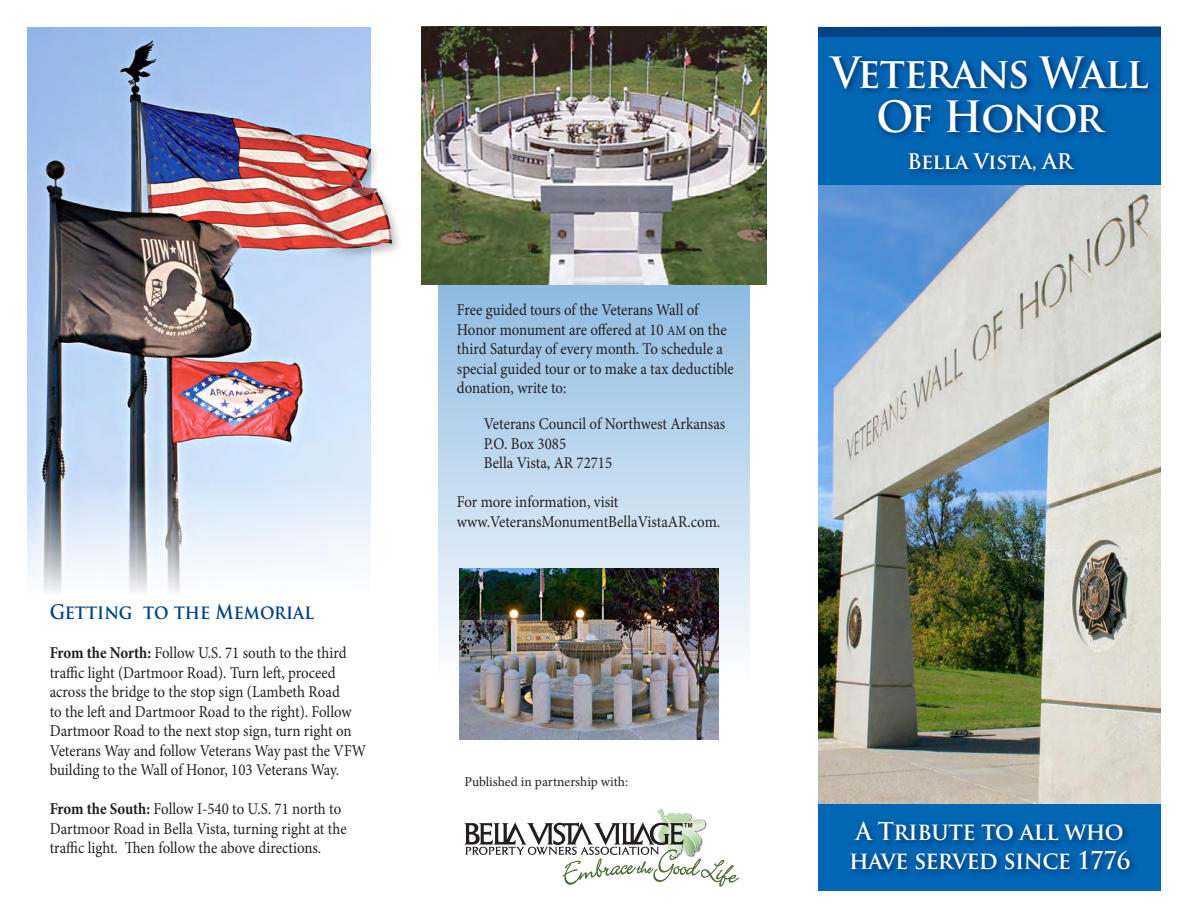
<style>
.page{position:relative;width:1188px;height:918px;background:#fff}
.page>*{position:absolute;margin:0;border:0;box-sizing:border-box;transform-origin:0 0}
.t1{font:700 42px/43.7px "Trajan Pro";letter-spacing:-.03em;color:#fff;text-align:center;scale:.95 1}
.t2{font:700 24px/28.8px "Trajan Pro";letter-spacing:-.02em;color:#fff;scale:.95 1}
.t3{font:700 21px "Trajan Pro";letter-spacing:-.02em;color:#fff}
.t4{font:700 19.5px "Trajan Pro";color:#014185;scale:.9 1}
.t5{font:16.5px/19.5px "Minion Pro";color:#231f20;scale:.9 1}
.t6{font:13.5px "Minion Pro";color:#231f20}
.s1{font-weight:700}
.s2{font-size:13.5px}
</style>
<div class="page">
<div style="left:438px;top:248px;width:312px;height:434px;background:linear-gradient(to bottom,#85b7e1,#f8f8f8)"></div>
<svg style="left:464px;top:809px;width:275px;height:78px"></svg>
<img style="left:27px;top:27px;width:343px;height:565px">
<div style="left:317px;top:136px;width:85px;height:124px;background:#231f20;opacity:.3"></div>
<img style="left:319px;top:138px;width:73px;height:110px">
<img style="left:422px;top:27px;width:344px;height:258px">
<div style="left:819px;top:27px;width:342px;height:864px;background:#0166b3"></div>
<div style="left:819px;top:27px;width:342px;height:10px;background:#014185"></div>
<svg style="left:832px;top:56px;width:320px;height:118px"></svg>
<img style="left:819px;top:186px;width:342px;height:618px">
<svg style="left:851px;top:822px;width:284px;height:52px;fill:#005ca6"></svg>
<img style="left:459px;top:568px;width:259px;height:171px">
<p class="t4" style="left:50px;top:600px;width:295px">Getting to the Memorial</p>
<p class="t5" style="left:50px;top:643px;width:353px"><span class="s1">From the North:</span> Follow U.S. 71 south to the third traffic light (Dartmoor Road). Turn left, proceed across the bridge to the stop sign (Lambeth Road<br>to the left and Dartmoor Road to the right). Follow Dartmoor Road to the next stop sign, turn right on Veterans Way and follow Veterans Way past the VFW building to the Wall of Honor, 103 Veterans Way.</p>
<p class="t5" style="left:50px;top:800px;width:332px"><span class="s1">From the South:</span> Follow I-540 to U.S. 71 north to<br>Dartmoor Road in Bella Vista, turning right at the traffic light. Then follow the above directions.</p>
<p class="t5" style="left:457px;top:301px;width:309px">Free guided tours of the Veterans Wall of Honor monument are offered at 10 <span class="s2">AM</span> on the third Saturday of every month. To schedule a special guided tour or to make a tax deductible donation, write to:</p>
<p class="t5" style="left:484px;top:415px;width:270px">Veterans Council of Northwest Arkansas</p>
<p class="t5" style="left:484px;top:434px;width:93px">P.O. Box 3085</p>
<p class="t5" style="left:484px;top:454px;width:144px">Bella Vista, AR 72715</p>
<p class="t5" style="left:457px;top:493px;width:294px">For more information, visit www.VeteransMonumentBellaVistaAR.com.</p>
<p class="t6" style="left:464px;top:773px;width:165px">Published in partnership with:</p>
<p class="t1" style="left:831px;top:51px;width:336px">Veterans Wall<br>Of Honor</p>
<p class="t3" style="left:907px;top:148px;width:167px">Bella Vista, AR</p>
<p class="t2" style="left:849px;top:817px;width:297px">A Tribute to all who have served since 1776</p>
</div>
